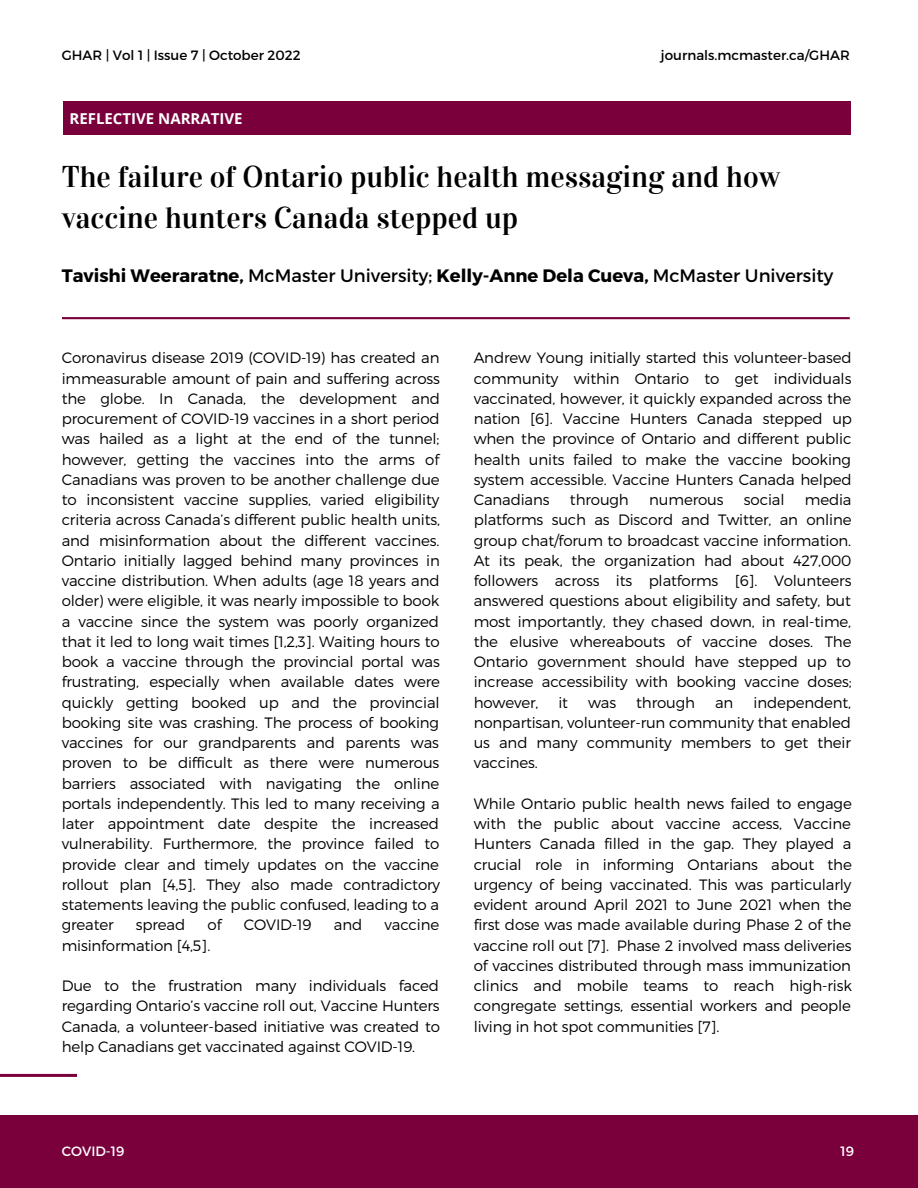
<style>
.page{position:relative;width:918px;height:1188px;background:#fff}
.page>*{position:absolute;margin:0;border:0;box-sizing:border-box;transform-origin:0 0}
.t1{font:30px/41.7px "Vidaloka";color:#000}
.t2{font:700 18px "Montserrat";color:#000}
.t3{font:300 15px/20.2px "Montserrat";letter-spacing:-.01em;color:#000;text-align:justify}
.t4{font:700 15px "Open Sans";color:#fff}
.t5{font:13.5px "Montserrat";color:#000}
.t6{font:13.5px "Montserrat";color:#fff}
.s1{font-weight:400}
</style>
<div class="page">
<div style="left:63px;top:102px;width:787px;height:33px;background:#7a003c"></div>
<hr style="left:0;top:1074px;width:77px;height:3px;background:#7a003c">
<svg style="left:62px;top:317px;width:788px;height:2px;background:#7f0a44"></svg>
<div style="left:1px;top:1115px;width:917px;height:73px;background:#7a003c"></div>
<p class="t5" style="left:62px;top:46px;width:240px">GHAR | Vol 1 | Issue 7 | October 2022</p>
<p class="t5" style="left:661px;top:46px;width:190px">journals.mcmaster.ca/GHAR</p>
<p class="t4" style="left:70px;top:108px;width:175px">REFLECTIVE NARRATIVE</p>
<h1 class="t1" style="left:62px;top:156px;width:720px">The failure of Ontario public health messaging and how vaccine hunters Canada stepped up</h1>
<p class="t2" style="left:62px;top:264px;width:773px">Tavishi Weeraratne, <span class="s1">McMaster University;</span> Kelly-Anne Dela Cueva, <span class="s1">McMaster University</span></p>
<p class="t3" style="left:62px;top:347px;width:380px">Coronavirus disease 2019 (COVID-19) has created an immeasurable amount of pain and suffering across the globe. In Canada, the development and procurement of COVID-19 vaccines in a short period was hailed as a light at the end of the tunnel; however, getting the vaccines into the arms of Canadians was proven to be another challenge due to inconsistent vaccine supplies, varied eligibility criteria across Canada’s different public health units, and misinformation about the different vaccines.<br>Ontario initially lagged behind many provinces in vaccine distribution. When adults (age 18 years and older) were eligible, it was nearly impossible to book a vaccine since the system was poorly organized that it led to long wait times [1,2,3]. Waiting hours to book a vaccine through the provincial portal was frustrating, especially when available dates were quickly getting booked up and the provincial booking site was crashing. The process of booking vaccines for our grandparents and parents was proven to be difficult as there were numerous barriers associated with navigating the online portals independently. This led to many receiving a later appointment date despite the increased vulnerability. Furthermore, the province failed to provide clear and timely updates on the vaccine rollout plan [4,5]. They also made contradictory statements leaving the public confused, leading to a greater</p>
<p class="t3" style="left:136px;top:914px;width:51px">spread</p>
<p class="t3" style="left:208px;top:914px;width:15px">of</p>
<p class="t3" style="left:244px;top:914px;width:69px">COVID-19</p>
<p class="t3" style="left:334px;top:914px;width:30px">and</p>
<p class="t3" style="left:385px;top:914px;width:56px">vaccine</p>
<p class="t3" style="left:62px;top:935px;width:150px">misinformation [4,5].</p>
<p class="t3" style="left:62px;top:975px;width:380px">Due to the frustration many individuals faced regarding Ontario’s vaccine roll out, Vaccine Hunters Canada, a volunteer-based initiative was created to help Canadians get vaccinated against COVID-19.</p>
<p class="t3" style="left:474px;top:347px;width:380px">Andrew Young initially started this volunteer-based community within Ontario to get individuals vaccinated, however, it quickly expanded across the nation [6]. Vaccine Hunters Canada stepped up when the province of Ontario and different public health units failed to make the vaccine booking system accessible. Vaccine Hunters Canada helped Canadians</p>
<p class="t3" style="left:474px;top:489px;width:379px;text-indent:331px">media platforms such as Discord and Twitter, an online group chat/forum to broadcast vaccine information.<br>At its peak, the organization had about 427,000 followers across its platforms [6]. Volunteers answered questions about eligibility and safety, but most importantly, they chased down, in real-time, the elusive whereabouts of vaccine doses. The Ontario government should have stepped up to increase accessibility with booking vaccine doses; however,</p>
<p class="t3" style="left:570px;top:489px;width:60px">through</p>
<p class="t3" style="left:649px;top:489px;width:76px">numerous</p>
<p class="t3" style="left:744px;top:489px;width:42px">social</p>
<p class="t3" style="left:474px;top:692px;width:379px;text-indent:280px">independent, nonpartisan, volunteer-run community that enabled us and many community members to get their vaccines.</p>
<p class="t3" style="left:474px;top:793px;width:380px">While Ontario public health news failed to engage with the public about vaccine access, Vaccine Hunters Canada filled in the gap. They played a crucial role in informing Ontarians about the urgency of being vaccinated. This was particularly evident around April 2021 to June 2021 when the first dose was made available during Phase 2 of the vaccine roll out [7]. Phase 2 involved mass deliveries of vaccines distributed through mass immunization clinics and mobile teams to reach high-risk congregate settings, essential workers and people living in hot spot communities [7].</p>
<p class="t3" style="left:558px;top:692px;width:11px">it</p>
<p class="t3" style="left:588px;top:692px;width:30px">was</p>
<p class="t3" style="left:636px;top:692px;width:60px">through</p>
<p class="t3" style="left:715px;top:692px;width:20px">an</p>
<p class="t6" style="left:62px;top:1143px;width:64px">COVID-19</p>
<p class="t6" style="left:841px;top:1143px;width:15px">19</p>
</div>
